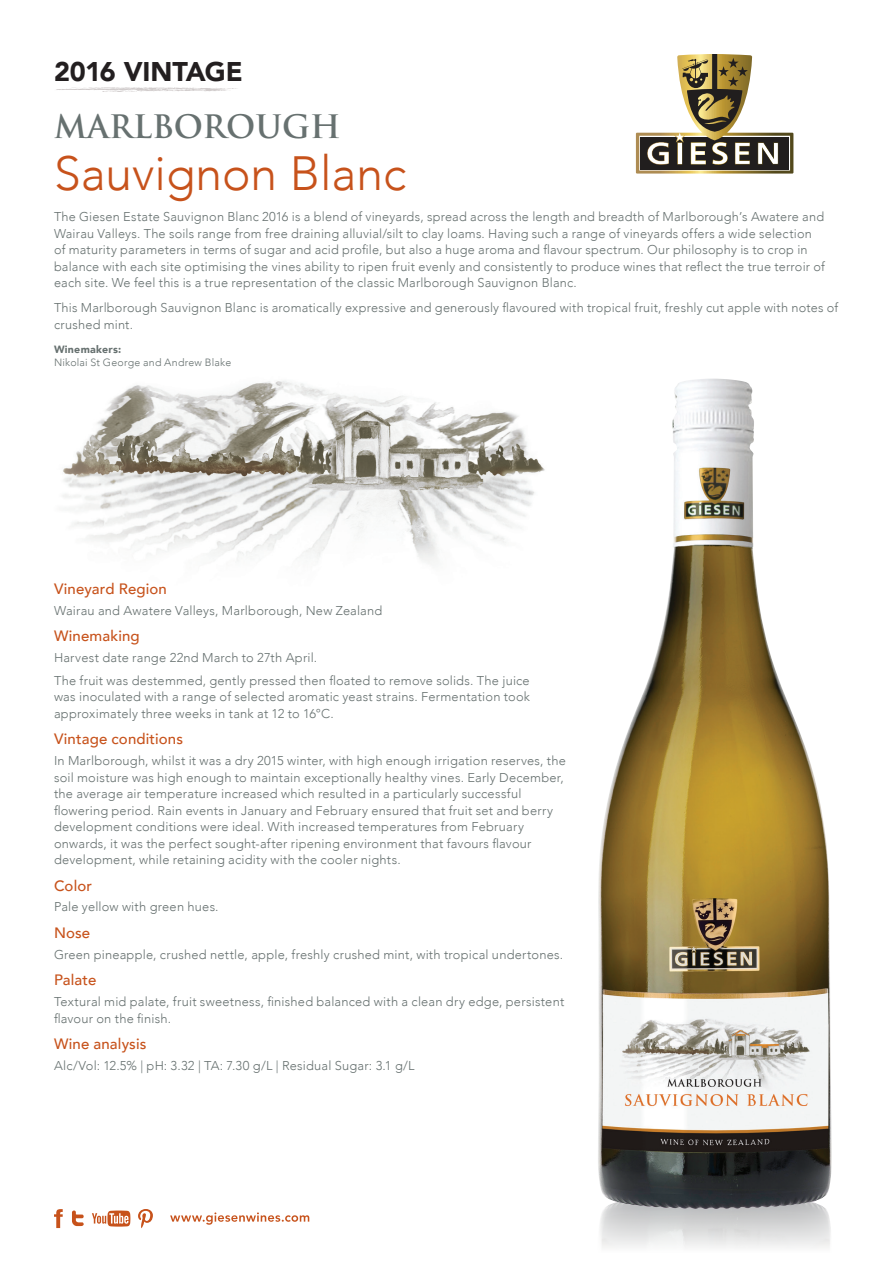
<style>
.page{position:relative;width:893px;height:1263px;background:#fff}
.page>*{position:absolute;margin:0;border:0;box-sizing:border-box;transform-origin:0 0}
.t1{font:300 48px "Avenir";color:#c7521b}
.t2{font:700 31.5px "Trajan Pro";color:#677170}
.t3{font:900 27px "Avenir";letter-spacing:-.01em;color:#231f20}
.Titles{font:500 15px "Avenir";letter-spacing:.01em;color:#c7521b}
.Body_Text{font:300 12.75px/16.5px "Avenir";letter-spacing:.015em;color:#677170}
.Intro{font:300 12.75px/16.5px "Avenir";letter-spacing:.015em;color:#677170}
.Body_Text-2{font:300 10.5px "Avenir";letter-spacing:.02em;color:#677170}
.Body_Text-3{font:900 10.5px "Avenir";letter-spacing:.025em;color:#677170}
</style>
<div class="page">
<img style="left:63px;top:381px;width:482px;height:182px">
<svg style="left:636px;top:54px;width:157px;height:120px"></svg>
<svg style="left:170px;top:1212px;width:139px;height:13px"></svg>
<svg style="left:72px;top:1210px;width:12px;height:16px"></svg>
<svg style="left:54px;top:1209px;width:9px;height:19px"></svg>
<svg style="left:92px;top:1210px;width:38px;height:16px"></svg>
<svg style="left:138px;top:1209px;width:15px;height:19px"></svg>
<svg style="left:56px;top:87px;width:181px;height:5px"></svg>
<img style="left:598px;top:379px;width:234px;height:830px">
<p class="t3" style="left:54px;top:48px;width:190px">2016 VINTAGE</p>
<p class="t2" style="left:54px;top:107px;width:288px">MARLBOROUGH</p>
<p class="t1" style="left:54px;top:145px;width:354px">Sauvignon Blanc</p>
<p class="Intro" style="left:54px;top:208px;width:772px">The Giesen Estate Sauvignon Blanc 2016 is a blend of vineyards, spread across the length and breadth of Marlborough’s Awatere and Wairau Valleys. The soils range from free draining alluvial/silt to clay loams. Having such a range of vineyards offers a wide selection of maturity parameters in terms of sugar and acid profile, but also a huge aroma and flavour spectrum. Our philosophy is to crop in balance with each site optimising the vines ability to ripen fruit evenly and consistently to produce wines that reflect the true terroir of each site. We feel this is a true representation of the classic Marlborough Sauvignon Blanc.</p>
<p class="Intro" style="left:54px;top:299px;width:786px">This Marlborough Sauvignon Blanc is aromatically expressive and generously flavoured with tropical fruit, freshly cut apple with notes of crushed mint.</p>
<p class="Body_Text-3" style="left:54px;top:341px;width:69px">Winemakers:</p>
<p class="Body_Text-2" style="left:54px;top:356px;width:179px">Nikolai St George and Andrew Blake</p>
<p class="Titles" style="left:54px;top:576px;width:114px">Vineyard Region</p>
<p class="Body_Text" style="left:54px;top:602px;width:330px">Wairau and Awatere Valleys, Marlborough, New Zealand</p>
<p class="Titles" style="left:54px;top:623px;width:87px">Winemaking</p>
<p class="Body_Text" style="left:54px;top:649px;width:265px">Harvest date range 22nd March to 27th April.</p>
<p class="Body_Text" style="left:54px;top:672px;width:478px;text-align:justify">The fruit was destemmed, gently pressed then floated to remove solids. The juice was inoculated with a range of selected aromatic yeast strains. Fermentation took approximately three weeks in tank at 12 to 16°C.</p>
<p class="Titles" style="left:54px;top:726px;width:131px">Vintage conditions</p>
<p class="Body_Text" style="left:54px;top:752px;width:513px">In Marlborough, whilst it was a dry 2015 winter, with high enough irrigation reserves, the soil moisture was high enough to maintain exceptionally healthy vines. Early December, the average air temperature increased which resulted in a particularly successful flowering period. Rain events in January and February ensured that fruit set and berry development conditions were ideal. With increased temperatures from February onwards, it was the perfect sought-after ripening environment that favours flavour development, while retaining acidity with the cooler nights.</p>
<p class="Titles" style="left:54px;top:872px;width:40px">Color</p>
<p class="Body_Text" style="left:54px;top:899px;width:166px">Pale yellow with green hues.</p>
<p class="Titles" style="left:54px;top:920px;width:38px">Nose</p>
<p class="Body_Text" style="left:54px;top:946px;width:511px">Green pineapple, crushed nettle, apple, freshly crushed mint, with tropical undertones.</p>
<p class="Titles" style="left:54px;top:967px;width:44px">Palate</p>
<p class="Body_Text" style="left:54px;top:993px;width:512px">Textural mid palate, fruit sweetness, finished balanced with a clean dry edge, persistent flavour on the finish.</p>
<p class="Titles" style="left:54px;top:1031px;width:94px">Wine analysis</p>
<p class="Body_Text" style="left:54px;top:1057px;width:362px">Alc/Vol: 12.5% | pH: 3.32 | TA: 7.30 g/L | Residual Sugar: 3.1 g/L</p>
</div>
